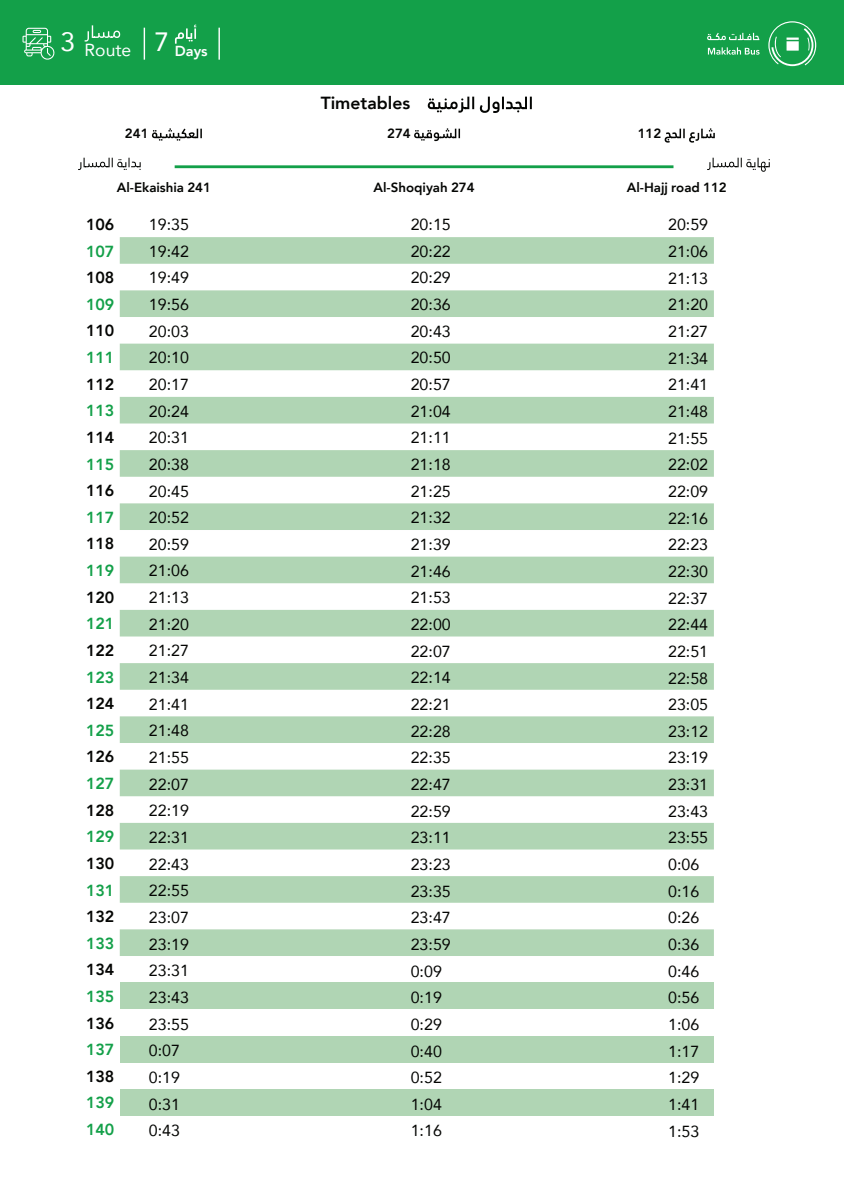
<style>
.page{position:relative;width:844px;height:1191px;background:#fff}
.page>*{position:absolute;margin:0;border:0;box-sizing:border-box;transform-origin:0 0}
.t1{font:17.5px "Janna LT";color:#fff}
.t2{font:700 17.5px "Janna LT";color:#040503}
.t3{font:16px/26.6px "Janna LT";color:#040503}
.t4{font:700 16px/26.7px "Janna LT";color:#13a049}
.t5{font:700 16px "Janna LT";color:#040503}
.t6{font:700 13.3px "Janna LT";color:#040503}
.s1{font-weight:700;font-size:14.5px}
</style>
<div class="page">
<div style="left:0;top:0;width:843px;height:84px;background:#13a049"></div>
<svg style="left:768px;top:21px;width:48px;height:45px"></svg>
<svg style="left:707px;top:47px;width:52px;height:8px"></svg>
<svg style="left:707px;top:33px;width:52px;height:7px"></svg>
<svg style="left:22px;top:28px;width:33px;height:32px"></svg>
<hr style="left:144px;top:28px;width:1px;height:32px;background:#fff">
<hr style="left:218px;top:28px;width:2px;height:32px;background:#fff">
<svg style="left:175px;top:25px;width:21px;height:19px"></svg>
<svg style="left:84px;top:25px;width:36px;height:17px"></svg>
<svg style="left:664px;top:128px;width:50px;height:15px"></svg>
<svg style="left:414px;top:128px;width:46px;height:13px"></svg>
<svg style="left:78px;top:158px;width:63px;height:12px"></svg>
<svg style="left:707px;top:158px;width:62px;height:14px"></svg>
<hr style="left:175px;top:165px;width:498px;height:3px;background:#13a049">
<svg style="left:120px;top:237px;width:593px;height:719px;fill:#b0d5b4"></svg>
<svg style="left:427px;top:97px;width:104px;height:16px"></svg>
<svg style="left:152px;top:128px;width:50px;height:13px"></svg>
<div style="left:454px;top:1089px;width:259px;height:27px;background:#b0d5b4"></div>
<div style="left:194px;top:1089px;width:260px;height:27px;background:#b0d5b4"></div>
<div style="left:120px;top:1089px;width:74px;height:27px;background:#b0d5b4"></div>
<div style="left:454px;top:1036px;width:259px;height:26px;background:#b0d5b4"></div>
<div style="left:194px;top:1036px;width:260px;height:26px;background:#b0d5b4"></div>
<div style="left:120px;top:1036px;width:74px;height:26px;background:#b0d5b4"></div>
<div style="left:454px;top:982px;width:259px;height:27px;background:#b0d5b4"></div>
<div style="left:194px;top:982px;width:260px;height:27px;background:#b0d5b4"></div>
<div style="left:120px;top:982px;width:74px;height:27px;background:#b0d5b4"></div>
<p class="t1" style="left:61px;top:40px;width:149px"><sup>3</sup> Route <sup>7</sup> <span class="s1">Days</span></p>
<p class="t6" style="left:125px;top:126px;width:25px">241</p>
<p class="t2" style="left:320px;top:93px;width:91px">Timetables</p>
<p class="t6" style="left:387px;top:126px;width:25px">274</p>
<p class="t6" style="left:117px;top:180px;width:96px">Al-Ekaishia 241</p>
<p class="t6" style="left:373px;top:180px;width:103px">Al-Shoqiyah 274</p>
<p class="t6" style="left:637px;top:126px;width:25px">112</p>
<p class="t6" style="left:626px;top:180px;width:102px">Al-Hajj road 112</p>
<p class="t5" style="left:86px;top:215px;width:30px">106</p>
<p class="t4" style="left:86px;top:238px;width:30px">107</p>
<p class="t5" style="left:86px;top:268px;width:30px">108</p>
<p class="t4" style="left:86px;top:291px;width:30px">109</p>
<p class="t5" style="left:86px;top:322px;width:30px">110</p>
<p class="t4" style="left:86px;top:344px;width:30px">111</p>
<p class="t5" style="left:86px;top:375px;width:30px">112</p>
<p class="t4" style="left:86px;top:397px;width:30px">113</p>
<p class="t5" style="left:86px;top:428px;width:30px">114</p>
<p class="t4" style="left:86px;top:451px;width:30px">115</p>
<p class="t5" style="left:86px;top:481px;width:30px">116</p>
<p class="t4" style="left:86px;top:504px;width:30px">117</p>
<p class="t5" style="left:86px;top:535px;width:30px">118</p>
<p class="t4" style="left:86px;top:557px;width:30px">119</p>
<p class="t5" style="left:86px;top:588px;width:30px">120</p>
<p class="t4" style="left:86px;top:610px;width:30px">121</p>
<p class="t5" style="left:86px;top:641px;width:30px">122</p>
<p class="t4" style="left:86px;top:664px;width:30px">123</p>
<p class="t5" style="left:86px;top:694px;width:30px">124</p>
<p class="t4" style="left:86px;top:717px;width:30px">125</p>
<p class="t5" style="left:86px;top:748px;width:30px">126</p>
<p class="t4" style="left:86px;top:770px;width:30px">127</p>
<p class="t5" style="left:86px;top:801px;width:30px">128</p>
<p class="t4" style="left:86px;top:823px;width:30px">129</p>
<p class="t5" style="left:86px;top:854px;width:30px">130</p>
<p class="t4" style="left:86px;top:877px;width:30px">131</p>
<p class="t5" style="left:86px;top:907px;width:30px">132</p>
<p class="t4" style="left:86px;top:930px;width:30px">133</p>
<p class="t5" style="left:86px;top:960px;width:30px">134</p>
<p class="t4" style="left:86px;top:983px;width:30px">135</p>
<p class="t5" style="left:86px;top:1014px;width:30px">136</p>
<p class="t4" style="left:86px;top:1036px;width:30px">137</p>
<p class="t5" style="left:86px;top:1067px;width:30px">138</p>
<p class="t4" style="left:86px;top:1090px;width:30px">139<br>140</p>
<p class="t3" style="left:149px;top:211px;width:42px">19:35<br>19:42<br>19:49<br>19:56<br>20:03<br>20:10<br>20:17<br>20:24<br>20:31<br>20:38<br>20:45<br>20:52<br>20:59<br>21:06<br>21:13<br>21:20<br>21:27<br>21:34<br>21:41<br>21:48<br>21:55<br>22:07<br>22:19<br>22:31<br>22:43<br>22:55<br>23:07<br>23:19<br>23:31<br>23:43<br>23:55<br>0:07<br>0:19<br>0:31<br>0:43</p>
<p class="t3" style="left:410px;top:211px;width:42px">20:15<br>20:22<br>20:29<br>20:36<br>20:43<br>20:50<br>20:57<br>21:04<br>21:11<br>21:18<br>21:25<br>21:32<br>21:39<br>21:46<br>21:53<br>22:00<br>22:07<br>22:14<br>22:21<br>22:28<br>22:35<br>22:47<br>22:59<br>23:11<br>23:23<br>23:35<br>23:47<br>23:59<br>0:09<br>0:19<br>0:29<br>0:40<br>0:52<br>1:04<br>1:16</p>
<p class="t3" style="left:668px;top:211px;width:42px">20:59<br>21:06<br>21:13<br>21:20<br>21:27<br>21:34<br>21:41<br>21:48<br>21:55<br>22:02<br>22:09<br>22:16<br>22:23<br>22:30<br>22:37<br>22:44<br>22:51<br>22:58<br>23:05<br>23:12<br>23:19<br>23:31<br>23:43<br>23:55<br>0:06<br>0:16<br>0:26<br>0:36<br>0:46<br>0:56<br>1:06<br>1:17<br>1:29<br>1:41<br>1:53</p>
</div>
